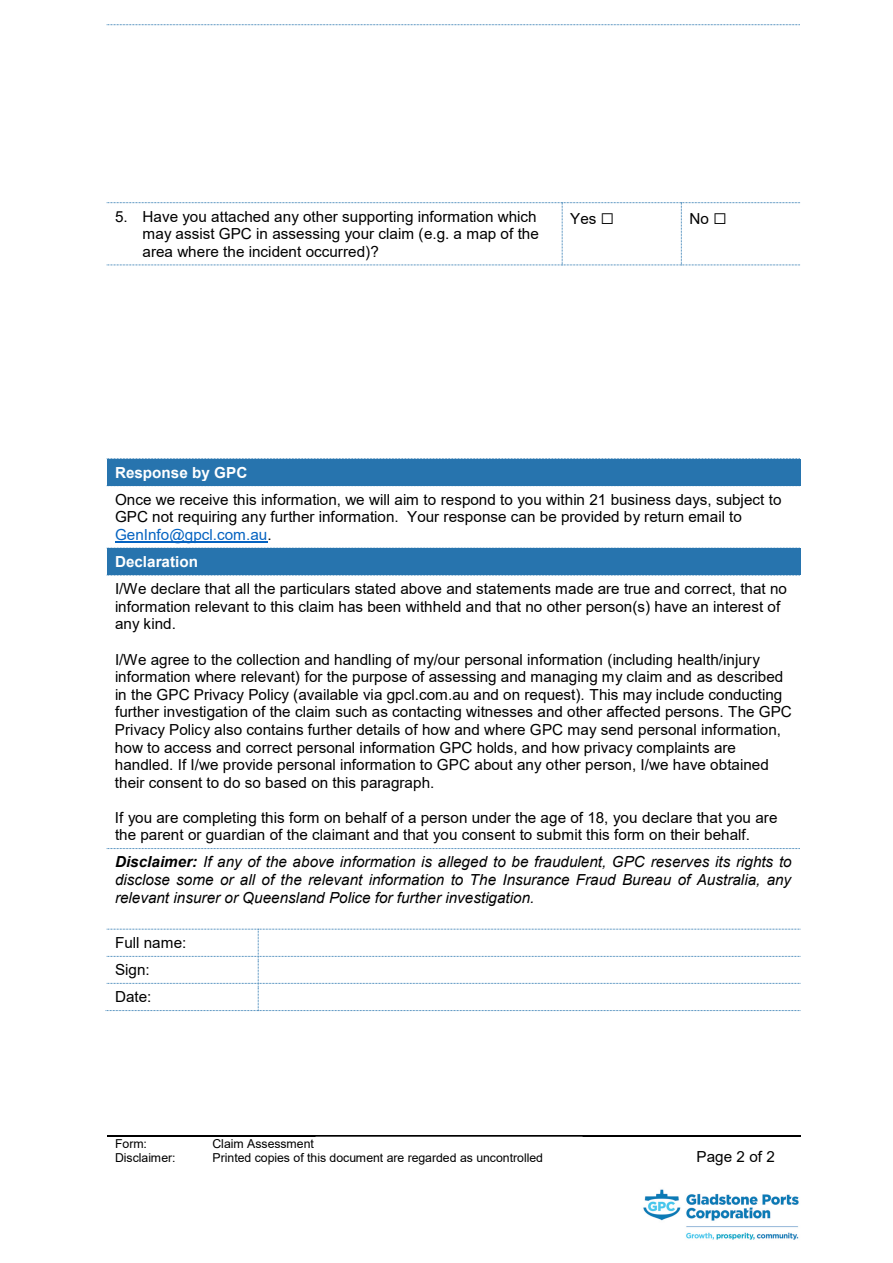
<style>
.page{position:relative;width:893px;height:1263px;background:#fff}
.page>*{position:absolute;margin:0;border:0;box-sizing:border-box;transform-origin:0 0}
.t1{font:15.3px/17.5px "Arial";color:#000}
.t2{font:italic 15.3px/17.7px "Arial";color:#000;text-align:justify}
.t3{font:700 15.3px "Arial";color:#fff}
.t4{font:12.3px/14.1px "Arial";letter-spacing:-.005em;color:#000}
.s1{color:#0563c1}
.s2{font-weight:700}
</style>
<div class="page">
<hr style="left:107px;top:1135px;width:97px;height:2px;background:#000">
<hr style="left:206px;top:1135px;width:465px;height:2px;background:#000">
<hr style="left:672px;top:1135px;width:129px;height:2px;background:#000">
<svg style="left:107px;top:24px;width:693px;height:1px"></svg>
<svg style="left:107px;top:202px;width:693px;height:64px"></svg>
<div style="left:115px;top:463px;width:677px;height:18px;background:#2774ae"></div>
<svg style="left:107px;top:458px;width:693px;height:1px"></svg>
<hr style="left:107px;top:459px;width:693px;height:4px;background:#2774ae">
<hr style="left:107px;top:481px;width:693px;height:4px;background:#2774ae">
<hr style="left:115px;top:542px;width:152px;height:1px;background:#0563c1">
<svg style="left:107px;top:485px;width:693px;height:1px"></svg>
<div style="left:115px;top:553px;width:677px;height:17px;background:#2774ae"></div>
<div style="left:107px;top:548px;width:693px;height:5px;background:#2774ae"></div>
<div style="left:107px;top:570px;width:693px;height:5px;background:#2774ae"></div>
<svg style="left:107px;top:575px;width:693px;height:1px"></svg>
<svg style="left:107px;top:848px;width:693px;height:1px"></svg>
<svg style="left:106px;top:929px;width:694px;height:82px"></svg>
<img style="left:643px;top:1189px;width:156px;height:51px">
<p class="t1" style="left:143px;top:207px;width:398px;text-indent:-28px">5. Have you attached any other supporting information which may assist GPC in assessing your claim (e.g. a map of the area where the incident occurred)?</p>
<p class="t1" style="left:570px;top:210px;width:45px">Yes ☐</p>
<p class="t1" style="left:690px;top:210px;width:38px">No ☐</p>
<p class="t3" style="left:115px;top:461px;width:134px">Response by GPC</p>
<p class="t1" style="left:115px;top:490px;width:668px">Once we receive this information, we will aim to respond to you within 21 business days, subject to<br>GPC not requiring any further information. Your response can be provided by return email to<br><span class="s1">GenInfo@gpcl.com.au</span>.</p>
<p class="t3" style="left:115px;top:551px;width:85px">Declaration</p>
<p class="t1" style="left:115px;top:580px;width:673px">I/We declare that all the particulars stated above and statements made are true and correct, that no information relevant to this claim has been withheld and that no other person(s) have an interest of any kind.</p>
<p class="t1" style="left:115px;top:650px;width:678px">I/We agree to the collection and handling of my/our personal information (including health/injury information where relevant) for the purpose of assessing and managing my claim and as described in the GPC Privacy Policy (available via gpcl.com.au and on request). This may include conducting further investigation of the claim such as contacting witnesses and other affected persons. The GPC Privacy Policy also contains further details of how and where GPC may send personal information, how to access and correct personal information GPC holds, and how privacy complaints are handled. If I/we provide personal information to GPC about any other person, I/we have obtained their consent to do so based on this paragraph.</p>
<p class="t1" style="left:115px;top:809px;width:664px">If you are completing this form on behalf of a person under the age of 18, you declare that you are the parent or guardian of the claimant and that you consent to submit this form on their behalf.</p>
<p class="t2" style="left:115px;top:853px;width:678px"><span class="s2">Disclaimer:</span> If any of the above information is alleged to be fraudulent, GPC reserves its rights to disclose some or all of the relevant information to The Insurance Fraud Bureau of Australia, any relevant insurer or Queensland Police for further investigation.</p>
<p class="t1" style="left:115px;top:929px;width:73px;line-height:27.2px">Full name:<br>Sign:<br>Date:</p>
<p class="t4" style="left:115px;top:1137px;width:62px">Form:<br>Disclaimer:</p>
<p class="t4" style="left:212px;top:1151px;width:332px">Printed copies of this document are regarded as uncontrolled</p>
<p class="t1" style="left:697px;top:1147px;width:80px">Page 2 of 2</p>
</div>
